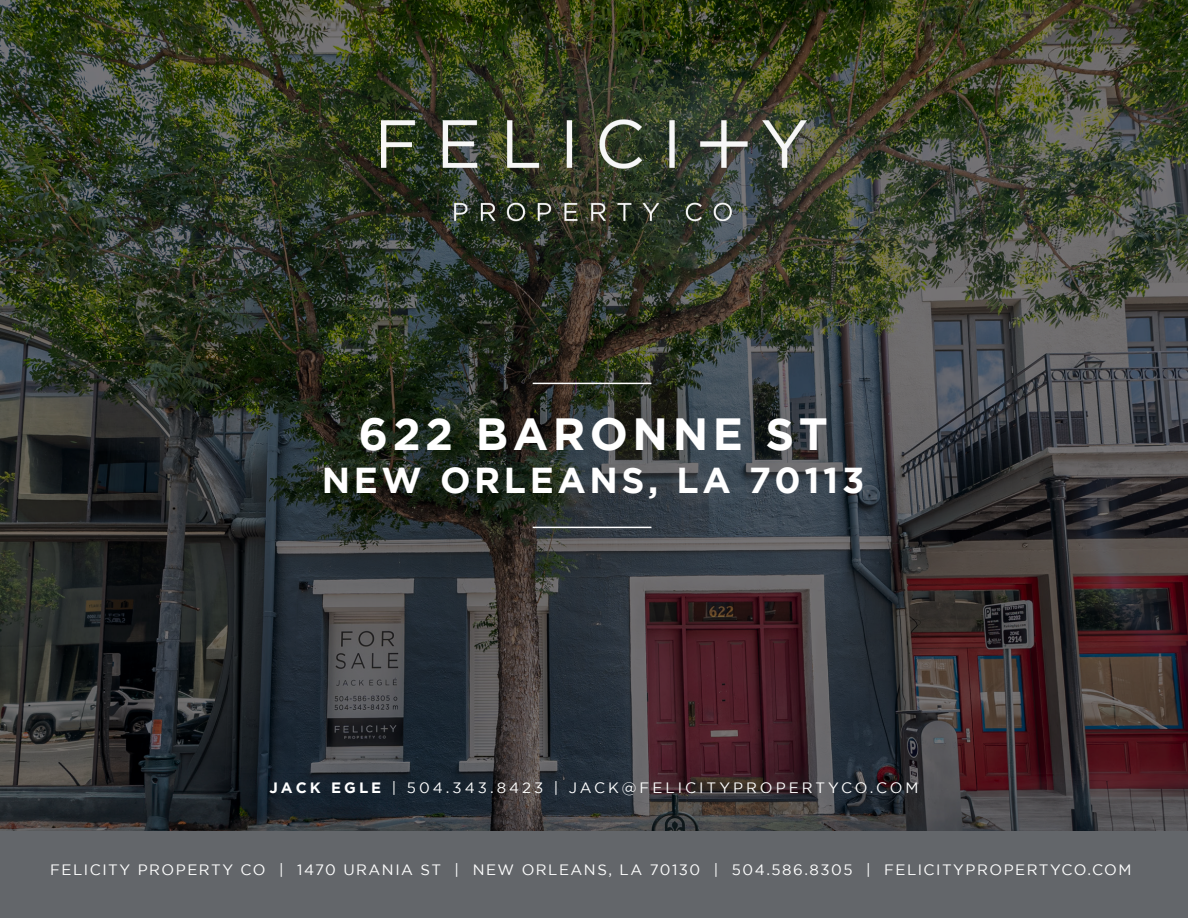
<style>
.page{position:relative;width:1188px;height:918px;background:#fff}
.page>*{position:absolute;margin:0;border:0;box-sizing:border-box;transform-origin:0 0}
.t1{font:700 45px "Gotham";letter-spacing:.1em;color:#fff}
.t2{font:700 36px "Gotham";letter-spacing:.1em;color:#fff}
.t3{font:15px "Gotham";letter-spacing:.1em;color:#fff}
.t4{font:15px "Gotham";letter-spacing:.2em;color:#fff}
.s1{font-weight:700}
</style>
<div class="page">
<img style="left:0;top:0;width:1188px;height:832px">
<img style="left:381px;top:115px;width:426px;height:112px">
<div style="left:0;top:832px;width:1188px;height:86px;background:#63666a"></div>
<hr style="left:533px;top:383px;width:118px;height:1px;background:#fff">
<hr style="left:533px;top:527px;width:118px;height:1px;background:#fff">
<p class="t1" style="left:358px;top:408px;width:471px">622 BARONNE ST</p>
<p class="t2" style="left:322px;top:460px;width:544px">NEW ORLEANS, LA 70113</p>
<p class="t4" style="left:269px;top:779px;width:651px"><span class="s1">JACK EGLE</span> | 504.343.8423 | JACK@FELICITYPROPERTYCO.COM</p>
<p class="t3" style="left:50px;top:861px;width:1083px">FELICITY PROPERTY CO | 1470 URANIA ST | NEW ORLEANS, LA 70130 | 504.586.8305 | FELICITYPROPERTYCO.COM</p>
</div>
